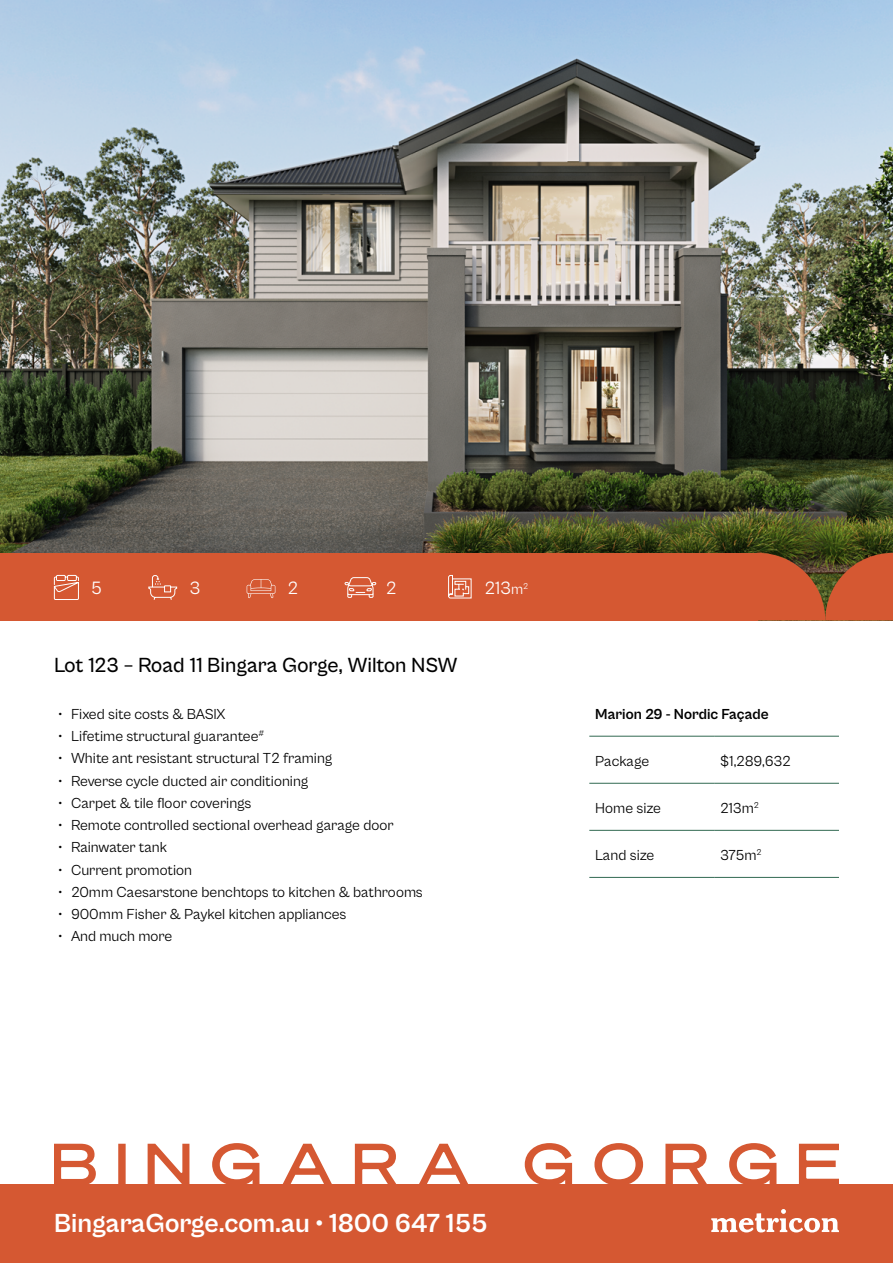
<style>
.page{position:relative;width:893px;height:1263px;background:#fff}
.page>*{position:absolute;margin:0;border:0;box-sizing:border-box;transform-origin:0 0}
.t1{font:700 27px "Cabinet Grotesk";color:#fff}
.t2{font:500 21.15px "Cabinet Grotesk";letter-spacing:-.005em;color:#000}
.t3{font:18.45px "Cabinet Grotesk";color:#fff}
.t4{font:15px "Cabinet Grotesk";color:#000}
.t5{font:700 15px "Cabinet Grotesk";color:#000}
.s1{font-size:15px}
</style>
<div class="page">
<img style="left:0;top:0;width:893px;height:553px">
<div style="left:0;top:1184px;width:893px;height:79px;background:#d55832"></div>
<svg style="left:54px;top:1144px;width:42px;height:40px"></svg>
<div style="left:118px;top:1144px;width:8px;height:41px;background:#d55832"></div>
<svg style="left:148px;top:1144px;width:41px;height:40px"></svg>
<svg style="left:212px;top:1143px;width:47px;height:41px"></svg>
<svg style="left:282px;top:1144px;width:50px;height:40px"></svg>
<svg style="left:355px;top:1144px;width:42px;height:40px"></svg>
<svg style="left:419px;top:1144px;width:49px;height:40px"></svg>
<svg style="left:525px;top:1143px;width:47px;height:41px"></svg>
<svg style="left:594px;top:1143px;width:49px;height:41px"></svg>
<svg style="left:665px;top:1144px;width:42px;height:40px"></svg>
<svg style="left:729px;top:1143px;width:47px;height:41px"></svg>
<svg style="left:799px;top:1144px;width:40px;height:40px"></svg>
<div style="left:0;top:553px;width:758px;height:67px;background:#d55832"></div>
<svg style="left:758px;top:553px;width:135px;height:67px;background:#b5542e"></svg>
<hr style="left:589px;top:736px;width:125px;height:1px;background:#316952">
<hr style="left:714px;top:736px;width:125px;height:1px;background:#316952">
<hr style="left:589px;top:783px;width:125px;height:1px;background:#316952">
<hr style="left:714px;top:783px;width:125px;height:1px;background:#316952">
<hr style="left:589px;top:830px;width:125px;height:1px;background:#316952">
<hr style="left:714px;top:830px;width:125px;height:1px;background:#316952">
<hr style="left:589px;top:877px;width:125px;height:1px;background:#316952">
<hr style="left:714px;top:877px;width:125px;height:1px;background:#316952">
<svg style="left:711px;top:1209px;width:128px;height:23px"></svg>
<svg style="left:53px;top:575px;width:26px;height:25px"></svg>
<svg style="left:148px;top:575px;width:29px;height:25px"></svg>
<svg style="left:344px;top:577px;width:32px;height:21px"></svg>
<svg style="left:247px;top:579px;width:28px;height:19px"></svg>
<svg style="left:448px;top:575px;width:24px;height:24px"></svg>
<p class="t3" style="left:90px;top:578px;width:13px">5</p>
<p class="t3" style="left:190px;top:578px;width:13px">3</p>
<p class="t3" style="left:287px;top:578px;width:12px">2</p>
<p class="t3" style="left:386px;top:578px;width:12px">2</p>
<p class="t3" style="left:484px;top:578px;width:45px">213<span class="s1">m</span><sup>2</sup></p>
<h2 class="t2" style="left:54px;top:654px;width:405px">Lot 123 – Road 11 Bingara Gorge, Wilton NSW</h2>
<p class="t4" style="left:58px;top:706px;width:169px">• Fixed site costs &amp; BASIX</p>
<p class="t4" style="left:58px;top:728px;width:208px">• Lifetime structural guarantee<sup>#</sup></p>
<p class="t4" style="left:58px;top:750px;width:276px">• White ant resistant structural T2 framing</p>
<p class="t4" style="left:58px;top:773px;width:252px">• Reverse cycle ducted air conditioning</p>
<p class="t4" style="left:58px;top:795px;width:195px">• Carpet &amp; tile floor coverings</p>
<p class="t4" style="left:58px;top:817px;width:337px">• Remote controlled sectional overhead garage door</p>
<p class="t4" style="left:58px;top:839px;width:110px">• Rainwater tank</p>
<p class="t4" style="left:58px;top:862px;width:135px">• Current promotion</p>
<p class="t4" style="left:58px;top:884px;width:366px">• 20mm Caesarstone benchtops to kitchen &amp; bathrooms</p>
<p class="t4" style="left:58px;top:906px;width:290px">• 900mm Fisher &amp; Paykel kitchen appliances</p>
<p class="t4" style="left:58px;top:928px;width:116px">• And much more</p>
<p class="t5" style="left:595px;top:706px;width:175px">Marion 29 - Nordic Façade</p>
<p class="t4" style="left:595px;top:753px;width:55px">Package</p>
<p class="t4" style="left:720px;top:753px;width:72px">$1,289,632</p>
<p class="t4" style="left:595px;top:800px;width:67px">Home size</p>
<p class="t4" style="left:720px;top:800px;width:40px">213m<sup>2</sup></p>
<p class="t4" style="left:595px;top:847px;width:60px">Land size</p>
<p class="t4" style="left:720px;top:847px;width:43px">375m<sup>2</sup></p>
<h1 class="t1" style="left:54px;top:1209px;width:435px">BingaraGorge.com.au • 1800 647 155</h1>
</div>
